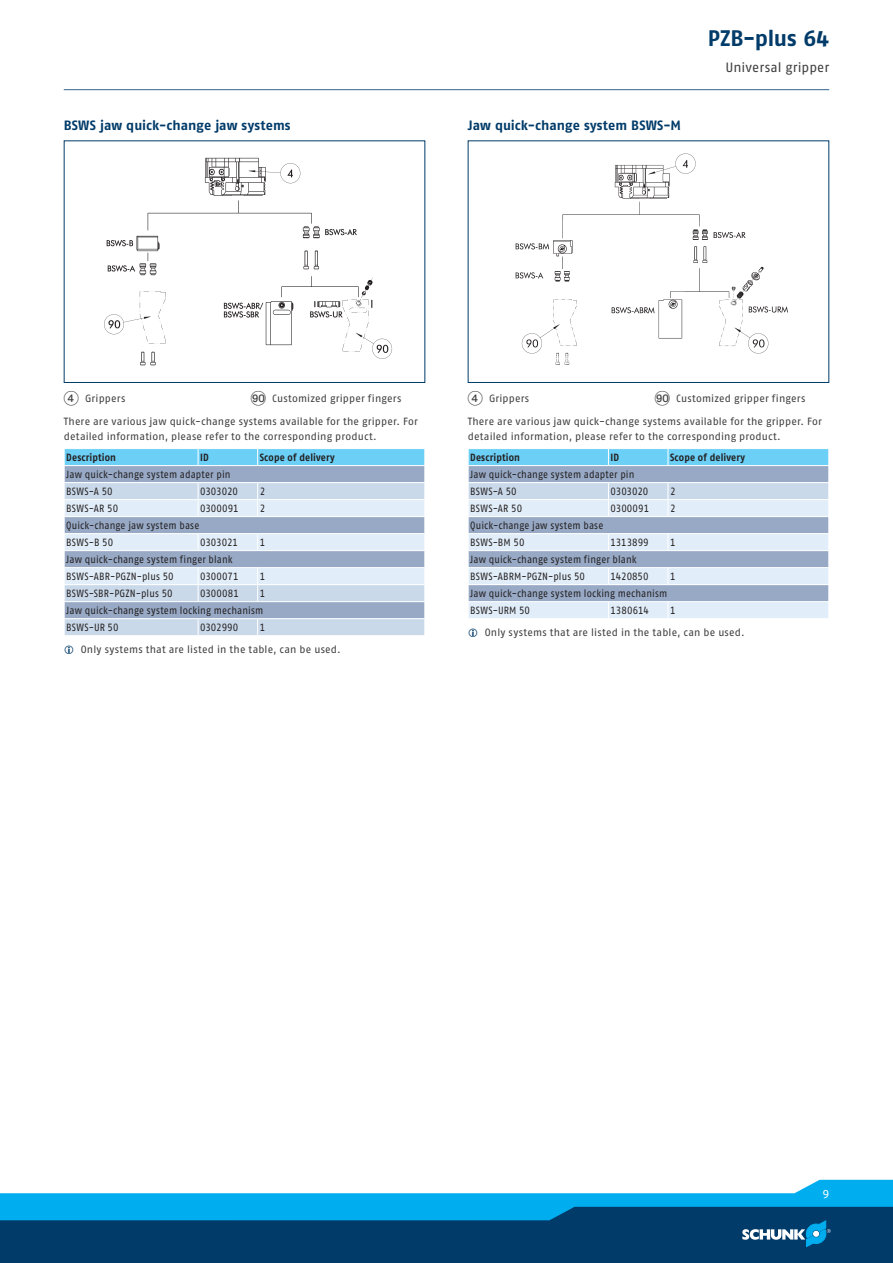
<style>
.page{position:relative;width:893px;height:1263px;background:#fff}
.page>*{position:absolute;margin:0;border:0;box-sizing:border-box;transform-origin:0 0}
.t1{font:700 22.5px "SCHUNK Fago Pro";letter-spacing:-.01em;color:#003b69}
.t2{font:700 13.5px "SCHUNK Fago Pro";letter-spacing:.005em;color:#003b69}
.t3{font:13.5px "SCHUNK Fago Pro";letter-spacing:.005em;color:#3e3e3f}
.t4{font:12px "SCHUNK Fago Pro";color:#fff}
.t5{font:10.5px/17px "SCHUNK Fago Pro";letter-spacing:.01em;color:#231f20;scale:.9 1}
.t6{font:10.5px/14.2px "SCHUNK Fago Pro";letter-spacing:.015em;color:#3e3e3f}
.t7{font:700 10.5px "SCHUNK Fago Pro";letter-spacing:.015em;color:#231f20;scale:.9 1}
.t8{font:10.5px "SCHUNK Fago Pro";letter-spacing:-.01em;color:#231f20;scale:.9 1}
.t9{font:10.5px "SCHUNK Fago Pro";letter-spacing:-.015em;color:#231f20;scale:.9 1}
.s1{font-family:"Deco Numbers LH Circle";font-size:15px}
</style>
<div class="page">
<div style="left:0;top:1202px;width:893px;height:61px;background:#003b69"></div>
<svg style="left:0;top:1180px;width:893px;height:67px"></svg>
<hr style="left:64px;top:89px;width:765px;height:1px;background:#35628d">
<div style="left:64px;top:140px;width:361px;height:243px;border:1px solid #003b69"></div>
<img style="left:104px;top:157px;width:289px;height:209px">
<svg style="left:64px;top:449px;width:361px;height:186px;background:#b9cfe3"></svg>
<hr style="left:64px;top:618px;width:134px;height:1px;background:#fff">
<hr style="left:198px;top:618px;width:60px;height:1px;background:#fff">
<hr style="left:258px;top:618px;width:167px;height:1px;background:#fff">
<div style="left:468px;top:140px;width:361px;height:243px;border:1px solid #003b69"></div>
<img style="left:515px;top:153px;width:273px;height:212px">
<svg style="left:468px;top:449px;width:361px;height:169px;background:#b9cfe3"></svg>
<hr style="left:468px;top:601px;width:140px;height:1px;background:#fff">
<hr style="left:608px;top:601px;width:60px;height:1px;background:#fff">
<hr style="left:668px;top:601px;width:161px;height:1px;background:#fff">
<p class="t2" style="left:64px;top:117px;width:228px">BSWS jaw quick-change jaw systems</p>
<p class="t2" style="left:468px;top:117px;width:215px">Jaw quick-change system BSWS-M</p>
<h1 class="t1" style="left:708px;top:24px;width:123px">PZB-plus 64</h1>
<p class="t3" style="left:725px;top:60px;width:105px">Universal gripper</p>
<p class="t6" style="left:64px;top:391px;width:63px"><span class="s1">4</span> Grippers</p>
<p class="t6" style="left:251px;top:391px;width:152px"><span class="s1">IT</span> Customized gripper fingers</p>
<p class="t6" style="left:64px;top:415px;width:356px">There are various jaw quick-change systems available for the gripper. For detailed information, please refer to the corresponding product.</p>
<p class="t7" style="left:66px;top:451px;width:57px">Description</p>
<p class="t7" style="left:200px;top:451px;width:11px">ID</p>
<p class="t7" style="left:260px;top:451px;width:85px">Scope of delivery</p>
<p class="t5" style="left:66px;top:466px;width:184px">Jaw quick-change system adapter pin<br>BSWS-A 50</p>
<p class="t8" style="left:200px;top:485px;width:43px">0303020</p>
<p class="t5" style="left:260px;top:483px;width:8px">2</p>
<p class="t5" style="left:66px;top:500px;width:59px">BSWS-AR 50</p>
<p class="t5" style="left:200px;top:500px;width:44px">0300091</p>
<p class="t5" style="left:260px;top:500px;width:8px">2</p>
<p class="t5" style="left:66px;top:517px;width:149px">Quick-change jaw system base<br>BSWS-B 50</p>
<p class="t9" style="left:200px;top:536px;width:43px">0303021</p>
<p class="t5" style="left:260px;top:534px;width:8px">1</p>
<p class="t5" style="left:66px;top:551px;width:186px">Jaw quick-change system finger blank<br>BSWS-ABR-PGZN-plus 50</p>
<p class="t5" style="left:200px;top:568px;width:44px">0300071</p>
<p class="t5" style="left:260px;top:568px;width:8px">1</p>
<p class="t5" style="left:66px;top:585px;width:120px">BSWS-SBR-PGZN-plus 50</p>
<p class="t5" style="left:200px;top:585px;width:44px">0300081</p>
<p class="t5" style="left:66px;top:585px;width:223px;text-indent:193px">1<br>Jaw quick-change system locking mechanism<br>BSWS-UR 50</p>
<p class="t5" style="left:200px;top:619px;width:44px">0302990</p>
<p class="t5" style="left:260px;top:619px;width:8px">1</p>
<p class="t6" style="left:81px;top:642px;width:261px">Only systems that are listed in the table, can be used.</p>
<p class="t6" style="left:468px;top:391px;width:63px"><span class="s1">4</span> Grippers</p>
<p class="t6" style="left:655px;top:391px;width:152px"><span class="s1">IT</span> Customized gripper fingers</p>
<p class="t6" style="left:468px;top:415px;width:356px">There are various jaw quick-change systems available for the gripper. For detailed information, please refer to the corresponding product.</p>
<p class="t7" style="left:470px;top:451px;width:57px">Description</p>
<p class="t7" style="left:611px;top:451px;width:11px">ID</p>
<p class="t7" style="left:670px;top:451px;width:85px">Scope of delivery</p>
<p class="t5" style="left:470px;top:466px;width:184px">Jaw quick-change system adapter pin<br>BSWS-A 50</p>
<p class="t8" style="left:611px;top:485px;width:43px">0303020</p>
<p class="t5" style="left:670px;top:483px;width:8px">2</p>
<p class="t5" style="left:470px;top:500px;width:59px">BSWS-AR 50</p>
<p class="t5" style="left:611px;top:500px;width:44px">0300091</p>
<p class="t5" style="left:670px;top:500px;width:8px">2</p>
<p class="t5" style="left:470px;top:517px;width:149px">Quick-change jaw system base<br>BSWS-BM 50</p>
<p class="t5" style="left:611px;top:534px;width:44px">1313899</p>
<p class="t5" style="left:670px;top:534px;width:8px">1</p>
<p class="t5" style="left:470px;top:551px;width:186px">Jaw quick-change system finger blank<br>BSWS-ABRM-PGZN-plus 50</p>
<p class="t5" style="left:611px;top:568px;width:44px">1420850</p>
<p class="t5" style="left:670px;top:568px;width:8px">1</p>
<p class="t5" style="left:470px;top:585px;width:220px">Jaw quick-change system locking mechanism<br>BSWS-URM 50</p>
<p class="t5" style="left:611px;top:602px;width:44px">1380614</p>
<p class="t5" style="left:670px;top:602px;width:8px">1</p>
<p class="t6" style="left:485px;top:625px;width:261px">Only systems that are listed in the table, can be used.</p>
<p class="t4" style="left:822px;top:1186px;width:8px">9</p>
</div>
